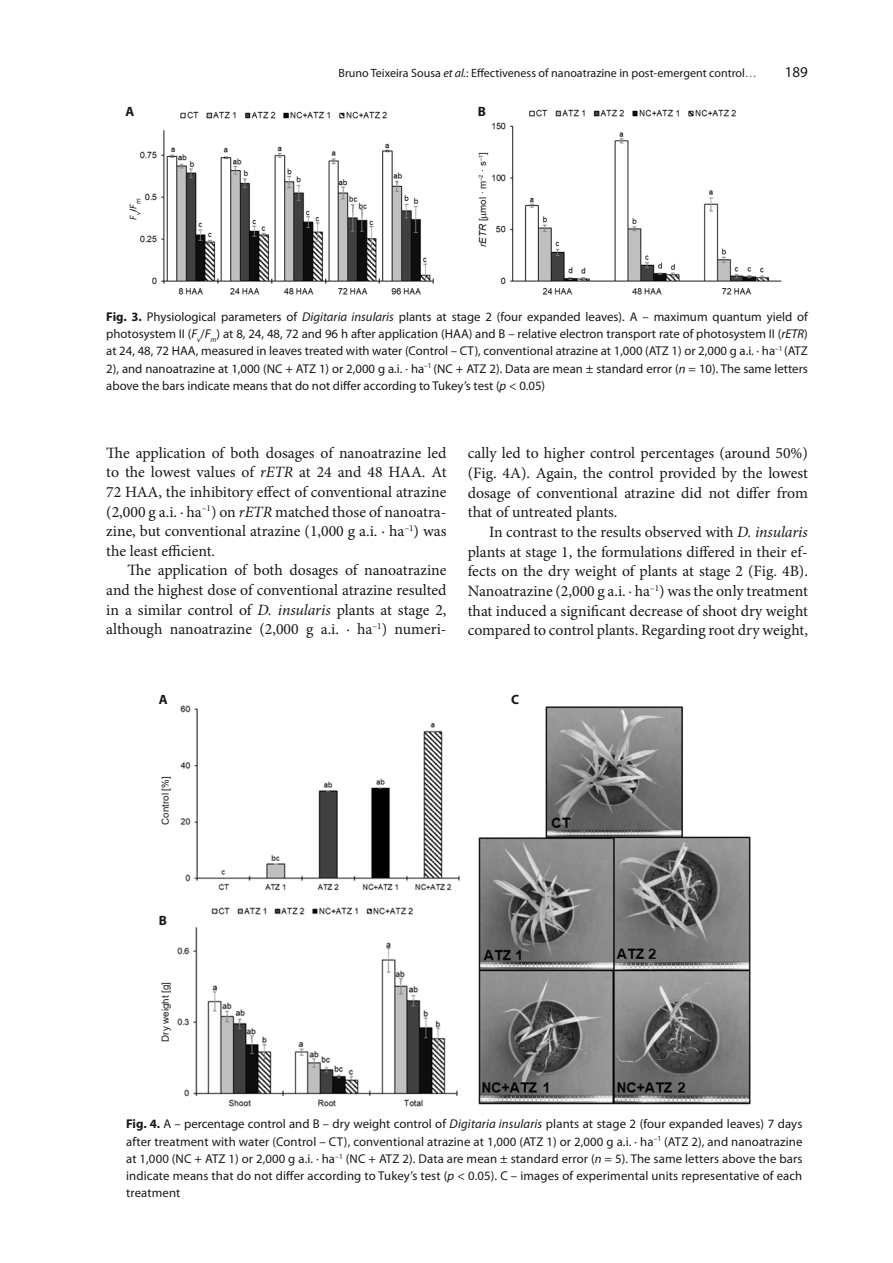
<style>
.page{position:relative;width:893px;height:1263px;background:#fff}
.page>*{position:absolute;margin:0;border:0;box-sizing:border-box;transform-origin:0 0}
.t1{font:15.75px/19.6px "Minion Pro";color:#1a171c;text-align:justify}
.t2{font:15px "Myriad Pro";color:#1a171c}
.t3{font:700 13.5px "Myriad Pro";color:#1a171c}
.t4{font:12.75px/17.2px "Myriad Pro";color:#1a171c;text-align:justify}
.t5{font:12px "Myriad Pro";color:#1a171c}
.t6{font:9.75px "Arial";color:#1a171c}
.t7{font:italic 9.75px "Myriad Pro";color:#1a171c}
.s1{font-style:italic}
.s2{color:#58585a}
.s3{font-weight:700;font-style:normal}
.s4{font-weight:700}
</style>
<div class="page">
<img style="left:140px;top:111px;width:294px;height:184px">
<img style="left:492px;top:109px;width:290px;height:186px">
<hr style="left:139px;top:191px;width:3px;height:21px;background:#fff">
<img style="left:177px;top:705px;width:574px;height:402px">
<div style="left:150px;top:893px;width:320px;height:9px;background:#fff"></div>
<div style="left:461px;top:686px;width:9px;height:430px;background:#fff"></div>
<div style="left:468px;top:688px;width:21px;height:24px;background:#fff"></div>
<div style="left:174px;top:912px;width:11px;height:12px;background:#fff"></div>
<p class="t5" style="left:338px;top:66px;width:420px">Bruno Teixeira Sousa <span class="s1">et al.</span>: Effectiveness of nanoatrazine in post-emergent control<span class="s2">…</span></p>
<p class="t2" style="left:785px;top:63px;width:25px">189</p>
<p class="t3" style="left:125px;top:103px;width:10px">A</p>
<p class="t3" style="left:478px;top:103px;width:10px">B</p>
<p class="t7" style="left:127px;top:220px;width:23px;rotate:-90deg">F<sub>v</sub><span class="s3">/</span>F<sub>m</sub></p>
<p class="t6" style="left:476px;top:247px;width:96px;rotate:-90deg"><span class="s1">rETR</span> [ mol ∙ m<sup>–2</sup> ∙ s<sup>–1</sup>]</p>
<p class="t4" style="left:106px;top:308px;width:703px"><span class="s4">Fig. 3.</span> Physiological parameters of <span class="s1">Digitaria insularis</span> plants at stage 2 (four expanded leaves). A – maximum quantum yield of photosystem II (<span class="s1">F</span><sub>v</sub>/<span class="s1">F</span><sub>m</sub>) at 8, 24, 48, 72 and 96 h after application (HAA) and B – relative electron transport rate of photosystem II (<span class="s1">rETR</span>) at 24, 48, 72 HAA, measured in leaves treated with water (Control – CT), conventional atrazine at 1,000 (ATZ 1) or 2,000 g a.i. ∙ ha<sup>–1</sup> (ATZ 2), and nanoatrazine at 1,000 (NC + ATZ 1) or 2,000 g a.i. ∙ ha<sup>–1</sup> (NC + ATZ 2). Data are mean ± standard error (<span class="s1">n</span> = 10). The same letters above the bars indicate means that do not differ according to Tukey’s test (<span class="s1">p</span> &lt; 0.05)</p>
<p class="t1" style="left:106px;top:443px;width:342px">The application of both dosages of nanoatrazine led to the lowest values of <span class="s1">rETR</span> at 24 and 48 HAA. At 72 HAA, the inhibitory effect of conventional atrazine (2,000 g a.i. ∙ ha<sup>–1</sup>) on <span class="s1">rETR</span> matched those of nanoatra&shy;zine, but conventional atrazine (1,000 g a.i. ∙ ha<sup>–1</sup>) was the least efficient.</p>
<p class="t1" style="left:106px;top:561px;width:342px;text-indent:21px">The application of both dosages of nanoatrazine and the highest dose of conventional atrazine resulted in a similar control of <span class="s1">D. insularis</span> plants at stage 2, although nanoatrazine (2,000 g a.i. ∙ ha<sup>–1</sup>) numeri-</p>
<p class="t1" style="left:468px;top:444px;width:342px">cally led to higher control percentages (around 50%) (Fig. 4A). Again, the control provided by the lowest dosage of conventional atrazine did not differ from that of untreated plants.</p>
<p class="t1" style="left:468px;top:522px;width:342px;text-indent:21px">In contrast to the results observed with <span class="s1">D. insularis </span>plants at stage 1, the formulations differed in their ef&shy;fects on the dry weight of plants at stage 2 (Fig. 4B).<br>Nanoatrazine (2,000 g a.i. ∙ ha<sup>–1</sup>) was the only treatment that induced a significant decrease of shoot dry weight compared to control plants. Regarding root dry weight,</p>
<p class="t3" style="left:159px;top:690px;width:10px">A</p>
<p class="t3" style="left:511px;top:690px;width:10px">C</p>
<p class="t6" style="left:159px;top:825px;width:50px;rotate:-90deg">Control [%]</p>
<p class="t3" style="left:159px;top:911px;width:10px">B</p>
<p class="t6" style="left:159px;top:1041px;width:61px;rotate:-90deg">Dry weight [g]</p>
<p class="t4" style="left:126px;top:1115px;width:678px"><span class="s4">Fig. 4.</span> A – percentage control and B – dry weight control of <span class="s1">Digitaria insularis</span> plants at stage 2 (four expanded leaves) 7 days after treatment with water (Control – CT), conventional atrazine at 1,000 (ATZ 1) or 2,000 g a.i. ∙ ha<sup>–1</sup> (ATZ 2), and nanoatrazine at 1,000 (NC + ATZ 1) or 2,000 g a.i. ∙ ha<sup>–1</sup> (NC + ATZ 2). Data are mean ± standard error (<span class="s1">n</span> = 5). The same letters above the bars indicate means that do not differ according to Tukey’s test (<span class="s1">p</span> &lt; 0.05). C – images of experimental units representative of each treatment</p>
</div>
